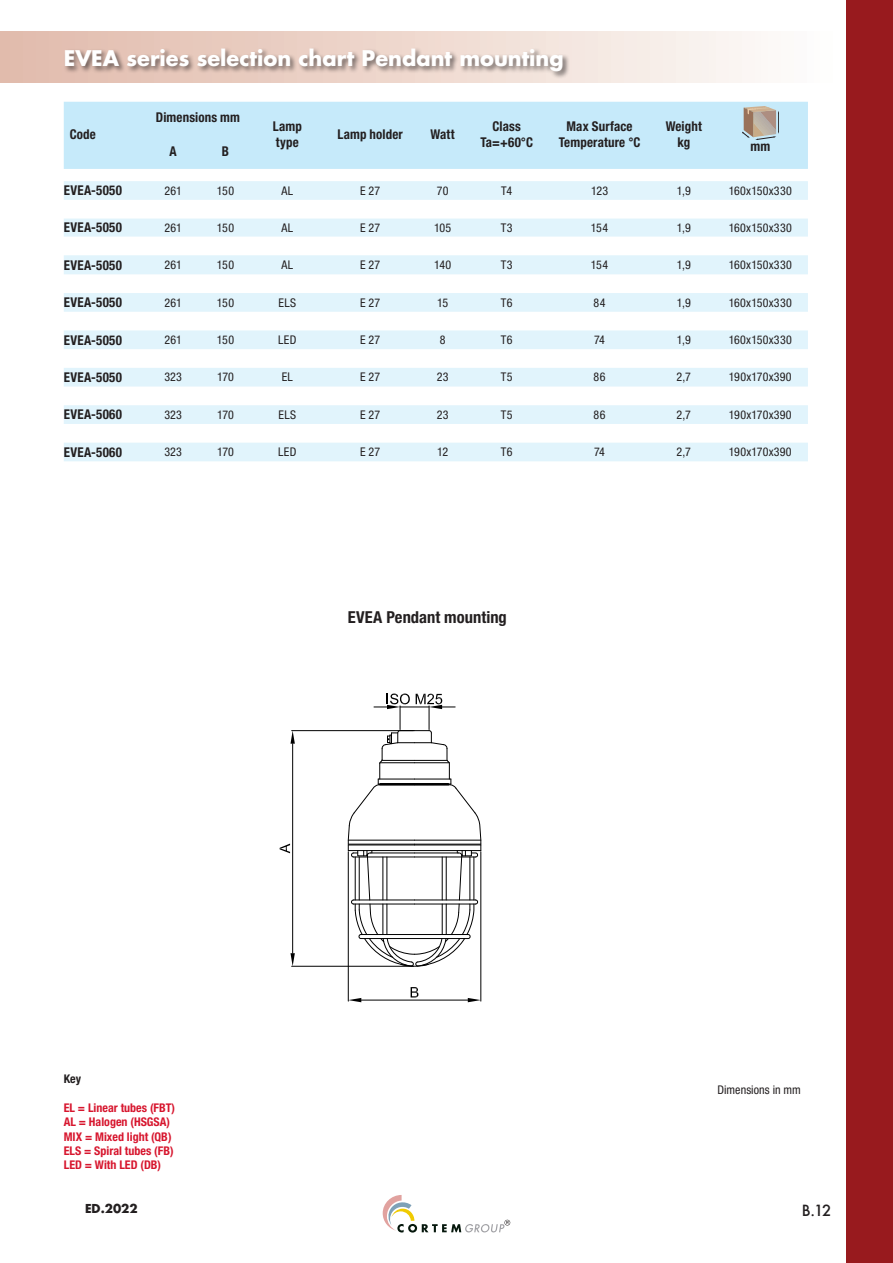
<style>
.page{position:relative;width:893px;height:1263px;background:#fff}
.page>*{position:absolute;margin:0;border:0;box-sizing:border-box;transform-origin:0 0}
.ITA_titolo_pagina{font:700 21px "Futura";color:#fff}
.t1{font:700 condensed 16.5px "Helvetica Neue";letter-spacing:.005em;color:#231f20}
.t2{font:500 15px "Futura";color:#231f20}
.ITA_titolo_pagina-2{font:700 condensed 13.5px "Helvetica Neue LT Pro";letter-spacing:.02em;color:#231f20;scale:.96 1}
.ITA_titolo_pagina-3{font:condensed 12px "Helvetica Neue LT Pro";letter-spacing:.02em;color:#231f20}
.t3{font:700 condensed 12px "Helvetica Neue";color:#d7162e}
.t4{font:700 12px "Futura";color:#231f20}
.t5{font:700 condensed 12px "Helvetica Neue";color:#231f20}
</style>
<div class="page">
<svg style="left:348px;top:693px;width:134px;height:274px"></svg>
<hr style="left:292px;top:730px;width:121px;height:1px;background:#000">
<hr style="left:292px;top:966px;width:121px;height:1px;background:#000">
<hr style="left:292px;top:744px;width:1px;height:209px;background:#000">
<svg style="left:290px;top:731px;width:5px;height:13px"></svg>
<svg style="left:290px;top:953px;width:5px;height:13px"></svg>
<svg style="left:280px;top:843px;width:10px;height:10px"></svg>
<hr style="left:348px;top:852px;width:1px;height:149px;background:#000">
<hr style="left:481px;top:852px;width:1px;height:149px;background:#000">
<hr style="left:361px;top:1000px;width:107px;height:1px;background:#000">
<svg style="left:348px;top:998px;width:13px;height:4px"></svg>
<svg style="left:468px;top:998px;width:13px;height:4px"></svg>
<svg style="left:411px;top:987px;width:8px;height:10px"></svg>
<svg style="left:383px;top:1195px;width:127px;height:37px"></svg>
<div style="left:0;top:31px;width:833px;height:51px;background:linear-gradient(to right,#e0b9a9,#fdfcfa)"></div>
<div style="left:846px;top:0;width:47px;height:1263px;background:#981a1e"></div>
<div style="left:63px;top:47px;width:507px;height:32px;background:#231f20;opacity:.6"></div>
<div style="left:64px;top:102px;width:744px;height:67px;background:#c6eafa"></div>
<svg style="left:64px;top:181px;width:744px;height:280px;fill:#e2f4fc"></svg>
<svg style="left:742px;top:106px;width:37px;height:34px"></svg>
<p class="ITA_titolo_pagina" style="left:64px;top:43px;width:501px">EVEA series selection chart Pendant mounting</p>
<p class="ITA_titolo_pagina-2" style="left:70px;top:126px;width:29px">Code</p>
<p class="ITA_titolo_pagina-2" style="left:156px;top:109px;width:89px">Dimensions mm</p>
<p class="ITA_titolo_pagina-2" style="left:170px;top:143px;width:9px">A</p>
<p class="ITA_titolo_pagina-2" style="left:222px;top:143px;width:9px">B</p>
<p class="ITA_titolo_pagina-2" style="left:273px;top:118px;width:32px">Lamp</p>
<p class="ITA_titolo_pagina-2" style="left:276px;top:134px;width:25px">type</p>
<p class="ITA_titolo_pagina-2" style="left:337px;top:126px;width:70px">Lamp holder</p>
<p class="ITA_titolo_pagina-2" style="left:430px;top:126px;width:27px">Watt</p>
<p class="ITA_titolo_pagina-2" style="left:493px;top:118px;width:31px">Class</p>
<p class="ITA_titolo_pagina-2" style="left:480px;top:134px;width:56px">Ta=+60°C</p>
<p class="ITA_titolo_pagina-2" style="left:567px;top:118px;width:70px">Max Surface</p>
<p class="ITA_titolo_pagina-2" style="left:559px;top:134px;width:87px">Temperature °C</p>
<p class="ITA_titolo_pagina-2" style="left:666px;top:118px;width:39px">Weight</p>
<p class="ITA_titolo_pagina-2" style="left:677px;top:134px;width:15px">kg</p>
<p class="ITA_titolo_pagina-2" style="left:750px;top:138px;width:22px">mm</p>
<p class="ITA_titolo_pagina-2" style="left:64px;top:182px;width:62px">EVEA-5050</p>
<p class="ITA_titolo_pagina-3" style="left:164px;top:184px;width:19px">261</p>
<p class="ITA_titolo_pagina-3" style="left:217px;top:184px;width:19px">150</p>
<p class="ITA_titolo_pagina-3" style="left:281px;top:184px;width:13px">AL</p>
<p class="ITA_titolo_pagina-3" style="left:360px;top:184px;width:22px">E 27</p>
<p class="ITA_titolo_pagina-3" style="left:437px;top:184px;width:13px">70</p>
<p class="ITA_titolo_pagina-3" style="left:501px;top:184px;width:12px">T4</p>
<p class="ITA_titolo_pagina-3" style="left:591px;top:184px;width:19px">123</p>
<p class="ITA_titolo_pagina-3" style="left:677px;top:184px;width:16px">1,9</p>
<p class="ITA_titolo_pagina-3" style="left:729px;top:184px;width:65px">160x150x330</p>
<p class="ITA_titolo_pagina-2" style="left:64px;top:219px;width:62px">EVEA-5050</p>
<p class="ITA_titolo_pagina-3" style="left:164px;top:221px;width:19px">261</p>
<p class="ITA_titolo_pagina-3" style="left:217px;top:221px;width:19px">150</p>
<p class="ITA_titolo_pagina-3" style="left:281px;top:221px;width:13px">AL</p>
<p class="ITA_titolo_pagina-3" style="left:360px;top:221px;width:22px">E 27</p>
<p class="ITA_titolo_pagina-3" style="left:434px;top:221px;width:19px">105</p>
<p class="ITA_titolo_pagina-3" style="left:501px;top:221px;width:13px">T3</p>
<p class="ITA_titolo_pagina-3" style="left:591px;top:221px;width:19px">154</p>
<p class="ITA_titolo_pagina-3" style="left:677px;top:221px;width:16px">1,9</p>
<p class="ITA_titolo_pagina-3" style="left:729px;top:221px;width:65px">160x150x330</p>
<p class="ITA_titolo_pagina-2" style="left:64px;top:257px;width:62px">EVEA-5050</p>
<p class="ITA_titolo_pagina-3" style="left:164px;top:258px;width:19px">261</p>
<p class="ITA_titolo_pagina-3" style="left:217px;top:258px;width:19px">150</p>
<p class="ITA_titolo_pagina-3" style="left:281px;top:258px;width:13px">AL</p>
<p class="ITA_titolo_pagina-3" style="left:360px;top:258px;width:22px">E 27</p>
<p class="ITA_titolo_pagina-3" style="left:434px;top:258px;width:19px">140</p>
<p class="ITA_titolo_pagina-3" style="left:501px;top:258px;width:13px">T3</p>
<p class="ITA_titolo_pagina-3" style="left:591px;top:258px;width:19px">154</p>
<p class="ITA_titolo_pagina-3" style="left:677px;top:258px;width:16px">1,9</p>
<p class="ITA_titolo_pagina-3" style="left:729px;top:258px;width:65px">160x150x330</p>
<p class="ITA_titolo_pagina-2" style="left:64px;top:294px;width:62px">EVEA-5050</p>
<p class="ITA_titolo_pagina-3" style="left:164px;top:295px;width:19px">261</p>
<p class="ITA_titolo_pagina-3" style="left:217px;top:295px;width:19px">150</p>
<p class="ITA_titolo_pagina-3" style="left:278px;top:295px;width:19px">ELS</p>
<p class="ITA_titolo_pagina-3" style="left:360px;top:295px;width:22px">E 27</p>
<p class="ITA_titolo_pagina-3" style="left:437px;top:295px;width:13px">15</p>
<p class="ITA_titolo_pagina-3" style="left:501px;top:295px;width:13px">T6</p>
<p class="ITA_titolo_pagina-3" style="left:594px;top:295px;width:13px">84</p>
<p class="ITA_titolo_pagina-3" style="left:677px;top:295px;width:16px">1,9</p>
<p class="ITA_titolo_pagina-3" style="left:729px;top:295px;width:65px">160x150x330</p>
<p class="ITA_titolo_pagina-2" style="left:64px;top:332px;width:62px">EVEA-5050</p>
<p class="ITA_titolo_pagina-3" style="left:164px;top:333px;width:19px">261</p>
<p class="ITA_titolo_pagina-3" style="left:217px;top:333px;width:19px">150</p>
<p class="ITA_titolo_pagina-3" style="left:278px;top:333px;width:20px">LED</p>
<p class="ITA_titolo_pagina-3" style="left:360px;top:333px;width:22px">E 27</p>
<p class="ITA_titolo_pagina-3" style="left:440px;top:333px;width:7px">8</p>
<p class="ITA_titolo_pagina-3" style="left:501px;top:333px;width:13px">T6</p>
<p class="ITA_titolo_pagina-3" style="left:594px;top:333px;width:12px">74</p>
<p class="ITA_titolo_pagina-3" style="left:677px;top:333px;width:16px">1,9</p>
<p class="ITA_titolo_pagina-3" style="left:729px;top:333px;width:65px">160x150x330</p>
<p class="ITA_titolo_pagina-2" style="left:64px;top:369px;width:62px">EVEA-5050</p>
<p class="ITA_titolo_pagina-3" style="left:164px;top:370px;width:19px">323</p>
<p class="ITA_titolo_pagina-3" style="left:217px;top:370px;width:18px">170</p>
<p class="ITA_titolo_pagina-3" style="left:282px;top:370px;width:13px">EL</p>
<p class="ITA_titolo_pagina-3" style="left:360px;top:370px;width:22px">E 27</p>
<p class="ITA_titolo_pagina-3" style="left:437px;top:370px;width:13px">23</p>
<p class="ITA_titolo_pagina-3" style="left:501px;top:370px;width:13px">T5</p>
<p class="ITA_titolo_pagina-3" style="left:594px;top:370px;width:13px">86</p>
<p class="ITA_titolo_pagina-3" style="left:677px;top:370px;width:16px">2,7</p>
<p class="ITA_titolo_pagina-3" style="left:729px;top:370px;width:64px">190x170x390</p>
<p class="ITA_titolo_pagina-2" style="left:64px;top:406px;width:62px">EVEA-5060</p>
<p class="ITA_titolo_pagina-3" style="left:164px;top:408px;width:19px">323</p>
<p class="ITA_titolo_pagina-3" style="left:217px;top:408px;width:18px">170</p>
<p class="ITA_titolo_pagina-3" style="left:278px;top:408px;width:19px">ELS</p>
<p class="ITA_titolo_pagina-3" style="left:360px;top:408px;width:22px">E 27</p>
<p class="ITA_titolo_pagina-3" style="left:437px;top:408px;width:13px">23</p>
<p class="ITA_titolo_pagina-3" style="left:501px;top:408px;width:13px">T5</p>
<p class="ITA_titolo_pagina-3" style="left:594px;top:408px;width:13px">86</p>
<p class="ITA_titolo_pagina-3" style="left:677px;top:408px;width:16px">2,7</p>
<p class="ITA_titolo_pagina-3" style="left:729px;top:408px;width:64px">190x170x390</p>
<p class="ITA_titolo_pagina-2" style="left:64px;top:444px;width:62px">EVEA-5060</p>
<p class="ITA_titolo_pagina-3" style="left:164px;top:445px;width:19px">323</p>
<p class="ITA_titolo_pagina-3" style="left:217px;top:445px;width:18px">170</p>
<p class="ITA_titolo_pagina-3" style="left:278px;top:445px;width:20px">LED</p>
<p class="ITA_titolo_pagina-3" style="left:360px;top:445px;width:22px">E 27</p>
<p class="ITA_titolo_pagina-3" style="left:437px;top:445px;width:13px">12</p>
<p class="ITA_titolo_pagina-3" style="left:501px;top:445px;width:13px">T6</p>
<p class="ITA_titolo_pagina-3" style="left:594px;top:445px;width:12px">74</p>
<p class="ITA_titolo_pagina-3" style="left:677px;top:445px;width:16px">2,7</p>
<p class="ITA_titolo_pagina-3" style="left:729px;top:445px;width:64px">190x170x390</p>
<p class="t1" style="left:348px;top:607px;width:161px">EVEA Pendant mounting</p>
<p class="t5" style="left:64px;top:1071px;width:19px">Key</p>
<p class="t3" style="left:64px;top:1100px;width:113px">EL = Linear tubes (FBT)</p>
<p class="t3" style="left:64px;top:1115px;width:108px">AL = Halogen (HSGSA)</p>
<p class="t3" style="left:64px;top:1129px;width:109px">MIX = Mixed light (QB)</p>
<p class="t3" style="left:64px;top:1143px;width:111px">ELS = Spiral tubes (FB)</p>
<p class="t3" style="left:64px;top:1158px;width:99px">LED = With LED (DB)</p>
<p class="ITA_titolo_pagina-3" style="left:717px;top:1082px;width:85px">Dimensions in mm</p>
<p class="t4" style="left:85px;top:1200px;width:54px">ED.2022</p>
<p class="t2" style="left:802px;top:1200px;width:31px">B.12</p>
</div>
